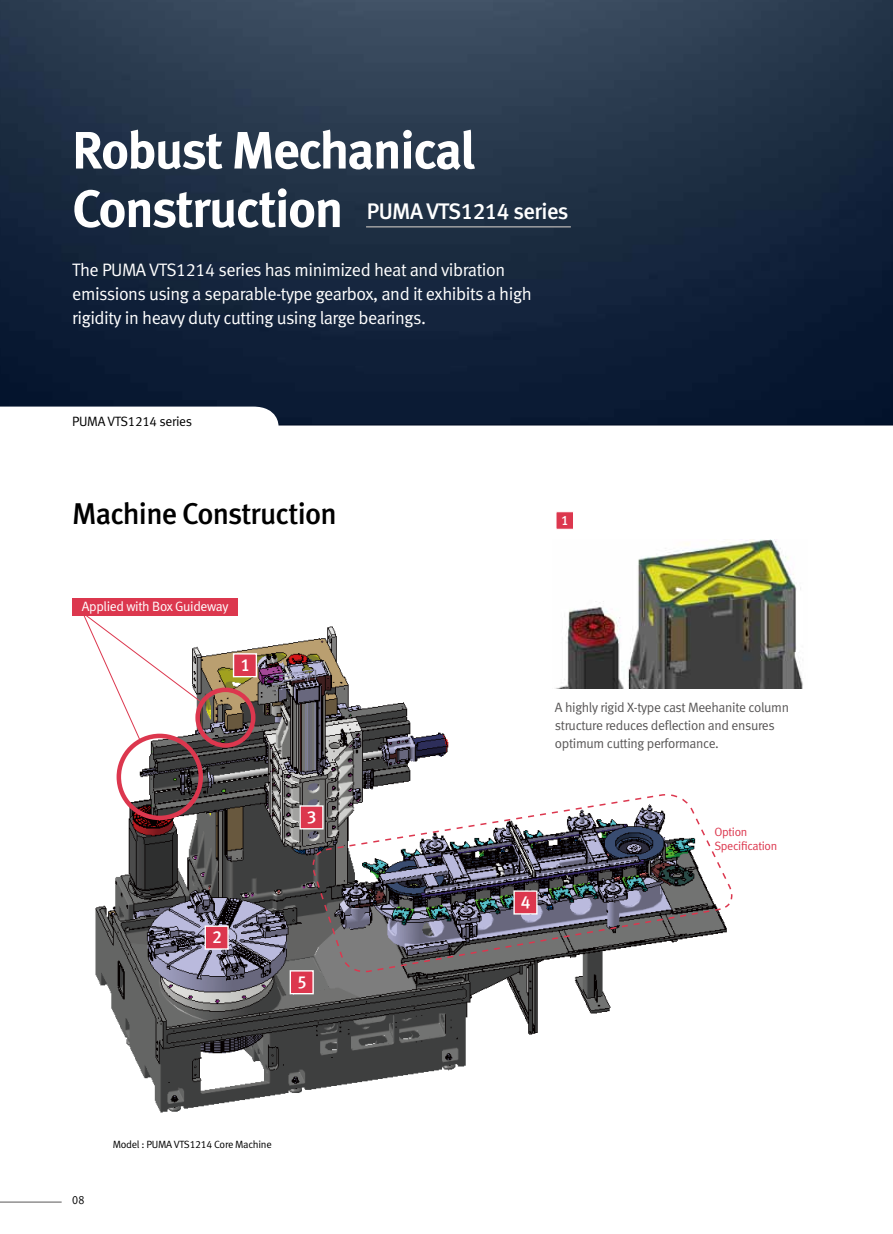
<style>
.page{position:relative;width:893px;height:1234px;background:#fff}
.page>*{position:absolute;margin:0;border:0;box-sizing:border-box;transform-origin:0 0}
.t1{font:52.5px/58.5px "Meta Bold LF";letter-spacing:-.03em;color:#fff}
.t2{font:30px "Meta Medium LF";letter-spacing:-.025em;color:#000}
.t3{font:22.5px "Meta Medium LF";letter-spacing:-.025em;color:#fff}
.t4{font:18px/24px "Meta Normal LF";letter-spacing:-.025em;color:#fff}
.t5{font:17.55px "Meta Medium LF";color:#fff}
.t6{font:13.5px/18px "Meta Normal LF";letter-spacing:-.025em;color:#595757}
.t7{font:13.5px "Meta Normal LF";letter-spacing:-.025em;color:#fff}
.t8{font:13.5px "Meta Normal LF";letter-spacing:-.025em;color:#000}
.t9{font:13.5px "Meta Medium LF";color:#fff}
.t10{font:12px/14.4px "Meta Normal LF";letter-spacing:-.025em;color:#dc374e}
.t11{font:12px "Meta Normal LF";color:#000;scale:.9 1}
.t12{font:10.5px "Meta Normal LF";letter-spacing:-.025em;color:#000}
</style>
<div class="page">
<hr style="left:0;top:1201px;width:62px;height:1px;background:#595757">
<svg style="left:0;top:0;width:893px;height:425px;background:#1c2c42"></svg>
<img style="left:95px;top:626px;width:645px;height:487px">
<div style="left:233px;top:653px;width:24px;height:24px;background:#dc374e;border:1px solid #fff"></div>
<div style="left:205px;top:925px;width:24px;height:24px;background:#dc374e;border:1px solid #fff"></div>
<div style="left:299px;top:805px;width:25px;height:24px;background:#dc374e;border:1px solid #fff"></div>
<div style="left:290px;top:969px;width:24px;height:25px;background:#dc374e;border:1px solid #fff"></div>
<svg style="left:732px;top:892px;width:1px;height:18px"></svg>
<svg style="left:312px;top:793px;width:420px;height:179px"></svg>
<svg style="left:0;top:406px;width:279px;height:20px"></svg>
<img style="left:553px;top:539px;width:250px;height:149px">
<div style="left:555px;top:511px;width:19px;height:18px;background:#dc374e;border:1px solid #fff"></div>
<div style="left:195px;top:687px;width:60px;height:60px;border:4px solid #dc374e;border-radius:50%"></div>
<div style="left:117px;top:733px;width:86px;height:87px;border:4px solid #dc374e;border-radius:50%"></div>
<svg style="left:80px;top:615px;width:123px;height:126px"></svg>
<hr style="left:366px;top:226px;width:205px;height:1px;background:#9f9fa0">
<div style="left:72px;top:597px;width:166px;height:18px;background:#dc374e"></div>
<h1 class="t1" style="left:72px;top:120px;width:404px">Robust Mechanical<br>Construction</h1>
<p class="t3" style="left:367px;top:198px;width:203px">PUMA VTS1214 series</p>
<p class="t4" style="left:72px;top:258px;width:461px">The PUMA VTS1214 series has minimized heat and vibration emissions using a separable-type gearbox, and it exhibits a high rigidity in heavy duty cutting using large bearings.</p>
<p class="t8" style="left:72px;top:413px;width:121px">PUMA VTS1214 series</p>
<h2 class="t2" style="left:72px;top:495px;width:266px">Machine Construction</h2>
<p class="t7" style="left:82px;top:598px;width:148px">Applied with Box Guideway</p>
<p class="t5" style="left:240px;top:654px;width:11px">1</p>
<p class="t5" style="left:212px;top:926px;width:11px">2</p>
<p class="t5" style="left:307px;top:806px;width:11px">3</p>
<p class="t5" style="left:297px;top:971px;width:11px">5</p>
<p class="t11" style="left:72px;top:1192px;width:15px">08</p>
<p class="t12" style="left:113px;top:1137px;width:161px">Model : PUMA VTS1214 Core Machine</p>
<p class="t9" style="left:561px;top:512px;width:9px">1</p>
<p class="t6" style="left:555px;top:698px;width:236px">A highly rigid X-type cast Meehanite column structure reduces deflection and ensures optimum cutting performance.</p>
<p class="t5" style="left:521px;top:891px;width:11px">4</p>
<p class="t10" style="left:714px;top:824px;width:64px">Option<br>Specification</p>
</div>
